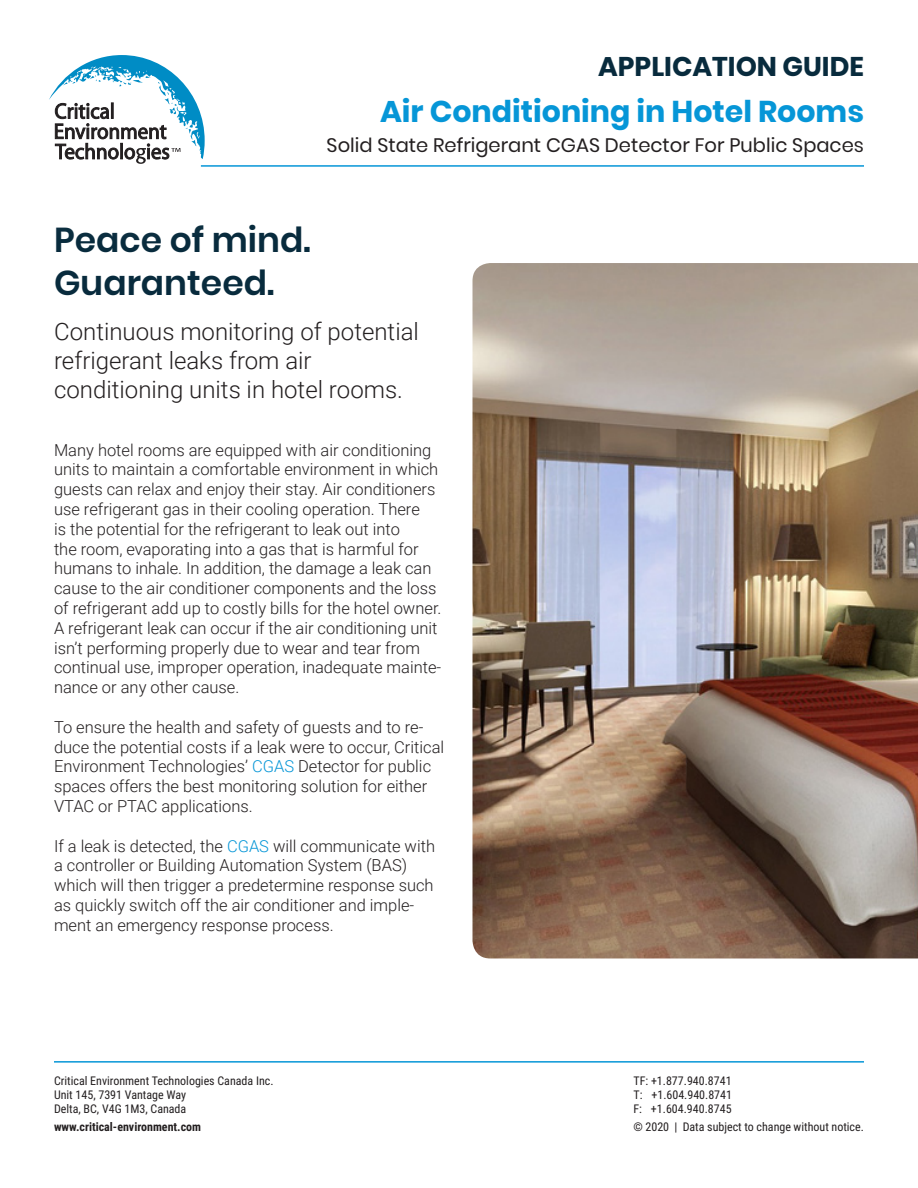
<style>
.page{position:relative;width:918px;height:1188px;background:#fff}
.page>*{position:absolute;margin:0;border:0;box-sizing:border-box;transform-origin:0 0}
.t1{font:600 34.5px/43.2px "Poppins";color:#082b3d}
.t2{font:700 30px "Poppins";color:#0696d7}
.t3{font:700 27px "Poppins";color:#082b3d}
.t4{font:300 24px/28.8px "Roboto";color:#231f20}
.t5{font:19.5px "Poppins";color:#231f20}
.t6{font:300 16.5px/19.8px "Roboto";color:#231f20}
.t7{font:12px "Roboto Condensed";color:#231f20}
.t8{font:700 12px "Roboto Condensed";color:#231f20}
.s1{color:#0696d7}
</style>
<div class="page">
<hr style="left:54px;top:1061px;width:810px;height:2px;background:#0696d7">
<img style="left:472px;top:263px;width:446px;height:695px">
<svg style="left:49px;top:55px;width:156px;height:109px"></svg>
<hr style="left:201px;top:165px;width:663px;height:2px;background:#0696d7">
<p class="t3" style="left:598px;top:51px;width:267px">APPLICATION GUIDE</p>
<p class="t2" style="left:380px;top:94px;width:485px">Air Conditioning in Hotel Rooms</p>
<p class="t5" style="left:327px;top:134px;width:539px">Solid State Refrigerant CGAS Detector For Public Spaces</p>
<p class="t1" style="left:54px;top:218px;width:258px">Peace of mind.<br>Guaranteed.</p>
<p class="t4" style="left:54px;top:316px;width:366px">Continuous monitoring of potential</p>
<p class="t4" style="left:54px;top:345px;width:350px">refrigerant leaks from air conditioning units in hotel rooms.</p>
<p class="t6" style="left:54px;top:439px;width:389px">Many hotel rooms are equipped with air conditioning units to maintain a comfortable environment in which guests can relax and enjoy their stay. Air conditioners use refrigerant gas in their cooling operation. There<br>is the potential for the refrigerant to leak out into<br>the room, evaporating into a gas that is harmful for humans to inhale. In addition, the damage a leak can cause to the air conditioner components and the loss of refrigerant add up to costly bills for the hotel owner.</p>
<p class="t6" style="left:54px;top:617px;width:389px">A refrigerant leak can occur if the air conditioning unit isn’t performing properly due to wear and tear from continual use, improper operation, inadequate mainte&shy;nance or any other cause.</p>
<p class="t6" style="left:54px;top:716px;width:392px">To ensure the health and safety of guests and to re&shy;duce the potential costs if a leak were to occur, Critical Environment Technologies’ <span class="s1">CGAS</span> Detector for public spaces offers the best monitoring solution for either VTAC or PTAC applications.</p>
<p class="t6" style="left:54px;top:835px;width:383px">If a leak is detected, the <span class="s1">CGAS</span> will communicate with a controller or Building Automation System (BAS) which will then trigger a predetermine response such as quickly switch off the air conditioner and imple&shy;ment an emergency response process.</p>
<p class="t7" style="left:54px;top:1072px;width:221px">Critical Environment Technologies Canada Inc.</p>
<p class="t7" style="left:54px;top:1086px;width:134px">Unit 145, 7391 Vantage Way</p>
<p class="t7" style="left:54px;top:1101px;width:134px">Delta, BC, V4G 1M3, Canada</p>
<p class="t8" style="left:54px;top:1118px;width:149px">www.critical-environment.com</p>
<p class="t7" style="left:633px;top:1072px;width:100px">TF: +1.877.940.8741</p>
<p class="t7" style="left:633px;top:1086px;width:100px">T: +1.604.940.8741</p>
<p class="t7" style="left:633px;top:1101px;width:100px">F: +1.604.940.8745</p>
<p class="t7" style="left:633px;top:1118px;width:232px">© 2020 | Data subject to change without notice.</p>
</div>
